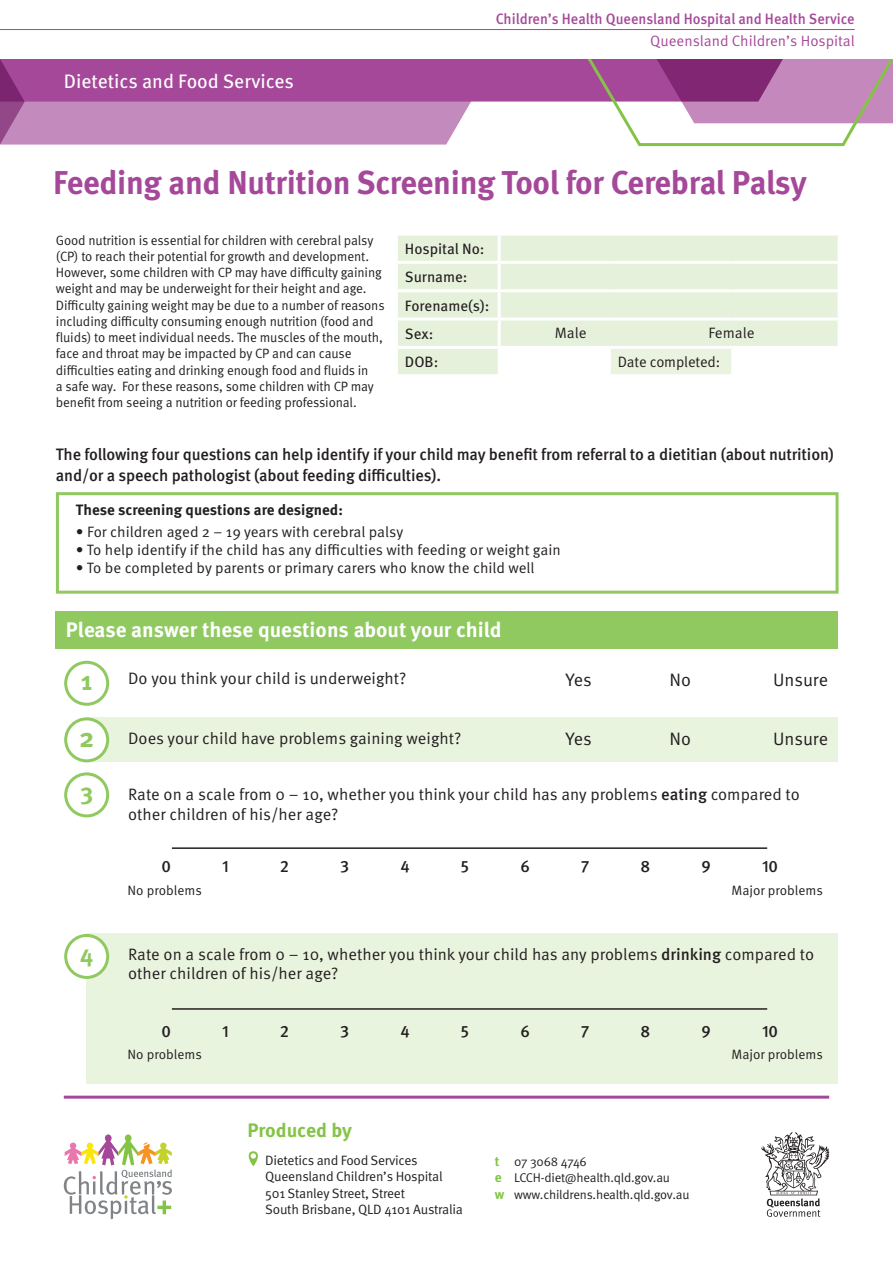
<style>
.page{position:relative;width:893px;height:1263px;background:#fff}
.page>*{position:absolute;margin:0;border:0;box-sizing:border-box;transform-origin:0 0}
.t1{font:700 33px "Meta OT";letter-spacing:-.01em;color:#a6489a}
.Bullet_level_1{font:700 27px "Meta OT";color:#8fc95f}
.Bullet_level_1-2{font:700 24px "Meta OT";color:#8fc95f}
.Intro_para_bold{font:700 21px "Meta OT";color:#fff}
.t2{font:19.5px "Meta OT";color:#fff}
.CHQ_Heading_Apple_13{font:700 19.5px "Meta OT";color:#83c447}
.Bullet_level_1-3{font:18px "Meta OT Norm";letter-spacing:-.005em;color:#231f20}
.Bullet_level_1-4{font:16.5px/19.8px "Meta OT Norm";color:#231f20}
.Bullet_level_1-5{font:500 16.5px/21px "Meta OT";letter-spacing:-.01em;color:#231f20}
.Bullet_level_1-6{font:15px "Meta OT Norm";color:#231f20}
.t3{font:500 15px "Meta OT";color:#a6489a;scale:.95 1}
.t4{font:15px "Meta OT";color:#231f20}
.Bullet_level_1-7{font:700 15px "Meta OT";color:#231f20}
.t5{font:15px "Meta OT Norm";color:#a6489a}
.Bullet_level_1-8{font:13.5px/16.2px "Meta OT Norm";letter-spacing:-.01em;color:#231f20}
.CHQ_Contact_Details{font:13.5px/16.5px "Meta OT Norm";letter-spacing:-.02em;color:#231f20}
.CHQ_Contact_Details-2{font:12.75px "Meta OT Norm";letter-spacing:-.015em;color:#231f20}
.s1{font-family:"Meta OT";font-weight:500}
.s2{font-family:"Meta OT";font-weight:700;font-size:13.5px;color:#83c447}
</style>
<div class="page">
<div style="left:488px;top:59px;width:73px;height:43px;background:#a6489a"></div>
<svg style="left:561px;top:59px;width:332px;height:88px"></svg>
<hr style="left:64px;top:1096px;width:765px;height:3px;background:#a6489a">
<hr style="left:0;top:29px;width:855px;height:1px;background:#a6489a">
<svg style="left:761px;top:1132px;width:68px;height:85px"></svg>
<svg style="left:0;top:59px;width:488px;height:86px;background:#b56cac"></svg>
<svg style="left:64px;top:1134px;width:108px;height:85px"></svg>
<div style="left:398px;top:236px;width:440px;height:138px;background:#e6f1db"></div>
<svg style="left:501px;top:349px;width:337px;height:25px"></svg>
<div style="left:609px;top:347px;width:124px;height:29px;background:#eaf3df"></div>
<hr style="left:498px;top:236px;width:3px;height:25px;background:#fff">
<hr style="left:395px;top:261px;width:104px;height:3px;background:#fff">
<hr style="left:499px;top:261px;width:110px;height:3px;background:#fff">
<hr style="left:498px;top:264px;width:3px;height:25px;background:#fff">
<hr style="left:609px;top:261px;width:124px;height:3px;background:#fff">
<hr style="left:733px;top:261px;width:108px;height:3px;background:#fff">
<hr style="left:395px;top:289px;width:104px;height:3px;background:#fff">
<hr style="left:499px;top:289px;width:110px;height:3px;background:#fff">
<hr style="left:498px;top:292px;width:3px;height:25px;background:#fff">
<hr style="left:609px;top:289px;width:124px;height:3px;background:#fff">
<hr style="left:733px;top:289px;width:108px;height:3px;background:#fff">
<hr style="left:395px;top:317px;width:104px;height:3px;background:#fff">
<hr style="left:499px;top:317px;width:110px;height:3px;background:#fff">
<hr style="left:498px;top:320px;width:3px;height:26px;background:#fff">
<hr style="left:609px;top:317px;width:124px;height:3px;background:#fff">
<hr style="left:733px;top:317px;width:108px;height:3px;background:#fff">
<hr style="left:395px;top:346px;width:104px;height:3px;background:#fff">
<hr style="left:499px;top:346px;width:110px;height:3px;background:#fff">
<hr style="left:498px;top:349px;width:3px;height:25px;background:#fff">
<hr style="left:609px;top:346px;width:124px;height:3px;background:#fff">
<hr style="left:608px;top:349px;width:3px;height:25px;background:#fff">
<hr style="left:733px;top:346px;width:108px;height:3px;background:#fff">
<hr style="left:731px;top:349px;width:3px;height:25px;background:#fff">
<hr style="left:609px;top:374px;width:124px;height:3px;background:#fff">
<div style="left:56px;top:492px;width:782px;height:102px;border:3px solid #8fc95f"></div>
<div style="left:87px;top:717px;width:751px;height:45px;background:#e9f4df"></div>
<div style="left:87px;top:934px;width:751px;height:150px;background:#e9f4df"></div>
<div style="left:55px;top:611px;width:783px;height:38px;background:#8fc95f"></div>
<div style="left:66px;top:719px;width:42px;height:42px;background:#fff;border-radius:50%"></div>
<div style="left:64px;top:717px;width:45px;height:45px;border:3px solid #8fc95f;border-radius:50%"></div>
<div style="left:66px;top:935px;width:42px;height:42px;background:#fff;border-radius:50%"></div>
<div style="left:64px;top:934px;width:45px;height:45px;border:3px solid #8fc95f;border-radius:50%"></div>
<div style="left:64px;top:772px;width:45px;height:45px;border:3px solid #8fc95f;border-radius:50%"></div>
<div style="left:64px;top:661px;width:45px;height:45px;border:3px solid #8fc95f;border-radius:50%"></div>
<svg style="left:249px;top:1151px;width:9px;height:15px"></svg>
<hr style="left:172px;top:847px;width:595px;height:2px;background:#231f20">
<hr style="left:172px;top:1008px;width:595px;height:2px;background:#231f20">
<h3 class="t2" style="left:64px;top:69px;width:232px">Dietetics and Food Services</h3>
<p class="t3" style="left:496px;top:10px;width:379px">Children’s Health Queensland Hospital and Health Service</p>
<p class="t5" style="left:650px;top:33px;width:206px">Queensland Children’s Hospital</p>
<p class="t1" style="left:53px;top:163px;width:755px">Feeding and Nutrition Screening Tool for Cerebral Palsy</p>
<p class="Bullet_level_1-8" style="left:56px;top:232px;width:330px">Good nutrition is essential for children with cerebral palsy (CP) to reach their potential for growth and development.<br>However, some children with CP may have difficulty gaining weight and may be underweight for their height and age.<br>Difficulty gaining weight may be due to a number of reasons including difficulty consuming enough nutrition (food and fluids) to meet individual needs. The muscles of the mouth, face and throat may be impacted by CP and can cause difficulties eating and drinking enough food and fluids in<br>a safe way. For these reasons, some children with CP may benefit from seeing a nutrition or feeding professional.</p>
<p class="Bullet_level_1-5" style="left:56px;top:444px;width:779px">The following four questions can help identify if your child may benefit from referral to a dietitian (about nutrition) and/or a speech pathologist (about feeding difficulties).</p>
<p class="t4" style="left:405px;top:240px;width:81px">Hospital No:</p>
<p class="t4" style="left:405px;top:268px;width:64px">Surname:</p>
<p class="t4" style="left:405px;top:296px;width:86px">Forename(s):</p>
<p class="t4" style="left:405px;top:324px;width:30px">Sex:</p>
<p class="t4" style="left:405px;top:353px;width:35px">DOB:</p>
<p class="Bullet_level_1-6" style="left:618px;top:353px;width:104px">Date completed:</p>
<p class="Bullet_level_1-3" style="left:693px;top:320px;width:23px">No</p>
<p class="Bullet_level_1-6" style="left:555px;top:324px;width:33px">Male</p>
<p class="Bullet_level_1-6" style="left:708px;top:324px;width:48px">Female</p>
<p class="Bullet_level_1-7" style="left:76px;top:501px;width:268px">These screening questions are designed:</p>
<p class="Bullet_level_1-6" style="left:76px;top:523px;width:329px">• For children aged 2 – 19 years with cerebral palsy</p>
<p class="Bullet_level_1-6" style="left:76px;top:541px;width:486px">• To help identify if the child has any difficulties with feeding or weight gain</p>
<p class="Bullet_level_1-6" style="left:76px;top:559px;width:460px">• To be completed by parents or primary carers who know the child well</p>
<p class="Intro_para_bold" style="left:66px;top:617px;width:437px">Please answer these questions about your child</p>
<p class="Bullet_level_1" style="left:81px;top:665px;width:13px">1</p>
<p class="Bullet_level_1-4" style="left:128px;top:669px;width:280px">Do you think your child is underweight?</p>
<p class="Bullet_level_1-3" style="left:566px;top:669px;width:28px">Yes</p>
<p class="Bullet_level_1-3" style="left:670px;top:669px;width:23px">No</p>
<p class="Bullet_level_1-3" style="left:773px;top:669px;width:56px">Unsure</p>
<p class="Bullet_level_1" style="left:79px;top:721px;width:17px">2</p>
<p class="Bullet_level_1-4" style="left:128px;top:729px;width:335px">Does your child have problems gaining weight?</p>
<p class="Bullet_level_1-3" style="left:566px;top:728px;width:28px">Yes</p>
<p class="Bullet_level_1-3" style="left:670px;top:728px;width:23px">No</p>
<p class="Bullet_level_1-3" style="left:773px;top:728px;width:56px">Unsure</p>
<p class="Bullet_level_1-2" style="left:80px;top:777px;width:15px">3</p>
<p class="Bullet_level_1-2" style="left:80px;top:939px;width:15px">4</p>
<p class="Bullet_level_1-4" style="left:128px;top:785px;width:673px">Rate on a scale from 0 – 10, whether you think your child has any problems <span class="s1">eating</span> compared to other children of his/her age?</p>
<p class="Bullet_level_1-5" style="left:162px;top:856px;width:11px">0</p>
<p class="Bullet_level_1-5" style="left:222px;top:856px;width:8px">1</p>
<p class="Bullet_level_1-5" style="left:280px;top:856px;width:11px">2</p>
<p class="Bullet_level_1-5" style="left:340px;top:856px;width:11px">3</p>
<p class="Bullet_level_1-5" style="left:400px;top:856px;width:11px">4</p>
<p class="Bullet_level_1-5" style="left:461px;top:856px;width:10px">5</p>
<p class="Bullet_level_1-5" style="left:520px;top:856px;width:11px">6</p>
<p class="Bullet_level_1-5" style="left:581px;top:856px;width:10px">7</p>
<p class="Bullet_level_1-5" style="left:641px;top:856px;width:11px">8</p>
<p class="Bullet_level_1-5" style="left:701px;top:856px;width:11px">9</p>
<p class="Bullet_level_1-5" style="left:762px;top:856px;width:18px">10</p>
<p class="Bullet_level_1-8" style="left:128px;top:882px;width:76px">No problems</p>
<p class="Bullet_level_1-8" style="left:731px;top:882px;width:93px">Major problems</p>
<p class="Bullet_level_1-4" style="left:128px;top:944px;width:687px">Rate on a scale from 0 – 10, whether you think your child has any problems <span class="s1">drinking</span> compared to other children of his/her age?</p>
<p class="Bullet_level_1-5" style="left:162px;top:1021px;width:11px">0</p>
<p class="Bullet_level_1-5" style="left:222px;top:1021px;width:8px">1</p>
<p class="Bullet_level_1-5" style="left:280px;top:1021px;width:11px">2</p>
<p class="Bullet_level_1-5" style="left:340px;top:1021px;width:11px">3</p>
<p class="Bullet_level_1-5" style="left:400px;top:1021px;width:11px">4</p>
<p class="Bullet_level_1-5" style="left:461px;top:1021px;width:10px">5</p>
<p class="Bullet_level_1-5" style="left:520px;top:1021px;width:11px">6</p>
<p class="Bullet_level_1-5" style="left:581px;top:1021px;width:10px">7</p>
<p class="Bullet_level_1-5" style="left:641px;top:1021px;width:11px">8</p>
<p class="Bullet_level_1-5" style="left:701px;top:1021px;width:11px">9</p>
<p class="Bullet_level_1-5" style="left:762px;top:1021px;width:18px">10</p>
<p class="Bullet_level_1-8" style="left:128px;top:1047px;width:76px">No problems</p>
<p class="Bullet_level_1-8" style="left:731px;top:1047px;width:93px">Major problems</p>
<p class="CHQ_Heading_Apple_13" style="left:247px;top:1118px;width:106px">Produced by</p>
<p class="CHQ_Contact_Details" style="left:265px;top:1152px;width:154px">Dietetics and Food Services</p>
<p class="CHQ_Contact_Details" style="left:265px;top:1169px;width:199px">Queensland Children’s Hospital<br>501 Stanley Street, Street<br>South Brisbane, QLD 4101 Australia</p>
<p class="CHQ_Contact_Details-2" style="left:495px;top:1154px;width:94px"><span class="s2">t</span> 07 3068 4746</p>
<p class="CHQ_Contact_Details-2" style="left:495px;top:1171px;width:177px"><span class="s2">e</span> LCCH-diet@health.qld.gov.au</p>
<p class="CHQ_Contact_Details-2" style="left:495px;top:1187px;width:196px"><span class="s2">w</span> www.childrens.health.qld.gov.au</p>
</div>
